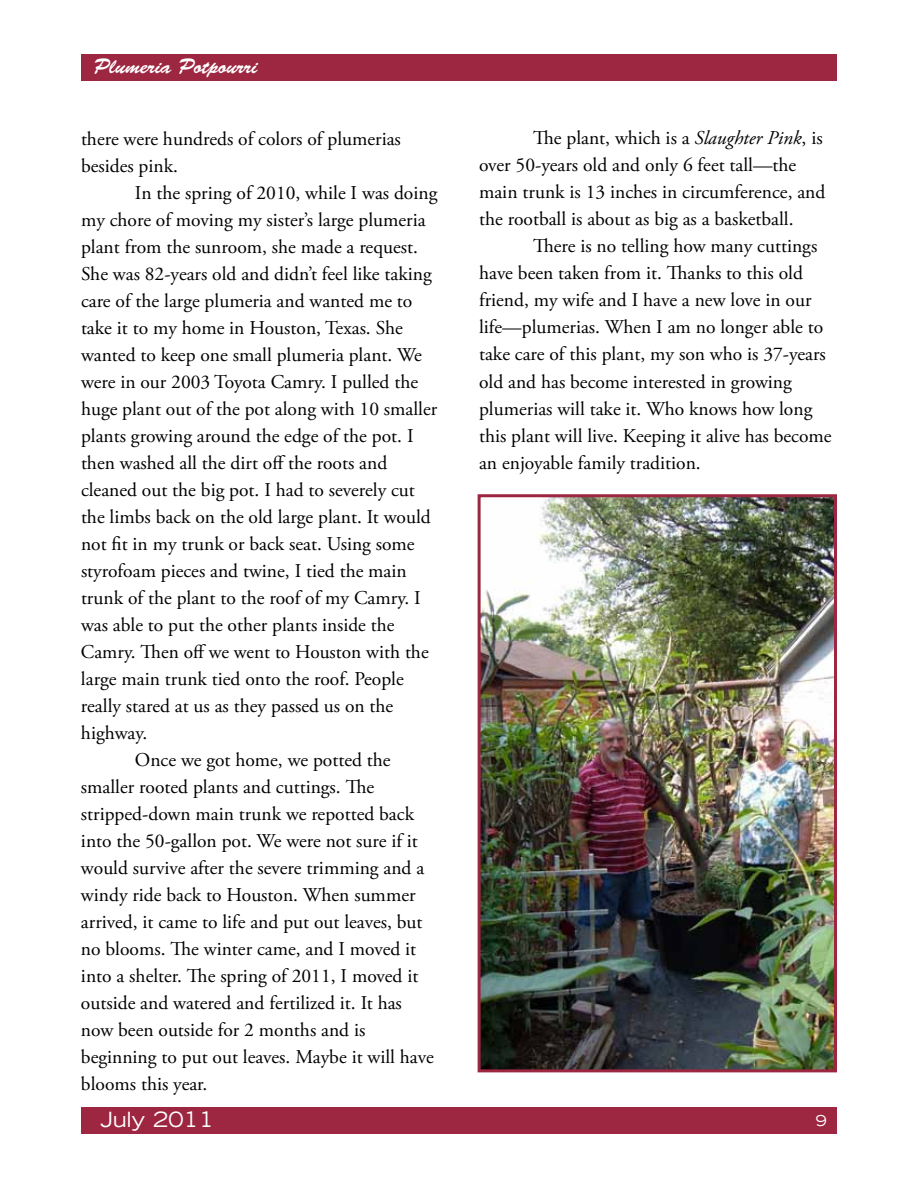
<style>
.page{position:relative;width:918px;height:1188px;background:#fff}
.page>*{position:absolute;margin:0;border:0;box-sizing:border-box;transform-origin:0 0}
.t1{font:21px "Brush Script Std";color:#fff}
.t2{font:expanded 21px "Trade Gothic LT Std";color:#fff}
.t3{font:19.5px/27px "Adobe Garamond Pro";color:#000}
.t4{font:expanded 15px "Trade Gothic LT Std";color:#fff}
.s1{font-style:italic}
</style>
<div class="page">
<div style="left:81px;top:54px;width:756px;height:27px;background:#9d2641"></div>
<div style="left:81px;top:1107px;width:756px;height:27px;background:#9d2641"></div>
<img style="left:482px;top:498px;width:351px;height:570px">
<div style="left:478px;top:494px;width:359px;height:578px;border:3px solid #9d2641"></div>
<p class="t1" style="left:94px;top:54px;width:165px">Plumeria Potpourri</p>
<p class="t3" style="left:81px;top:126px;width:321px">there were hundreds of colors of plumerias besides pink.</p>
<p class="t3" style="left:135px;top:180px;width:304px">In the spring of 2010, while I was doing</p>
<p class="t3" style="left:81px;top:207px;width:346px">my chore of moving my sister’s large plumeria</p>
<p class="t3" style="left:81px;top:234px;width:338px">plant from the sunroom, she made a request.</p>
<p class="t3" style="left:81px;top:261px;width:352px">She was 82-years old and didn’t feel like taking</p>
<p class="t3" style="left:81px;top:288px;width:333px">care of the large plumeria and wanted me to</p>
<p class="t3" style="left:81px;top:315px;width:323px">take it to my home in Houston, Texas. She</p>
<p class="t3" style="left:81px;top:342px;width:342px">wanted to keep one small plumeria plant. We</p>
<p class="t3" style="left:81px;top:369px;width:339px">were in our 2003 Toyota Camry. I pulled the</p>
<p class="t3" style="left:81px;top:396px;width:358px">huge plant out of the pot along with 10 smaller</p>
<p class="t3" style="left:81px;top:423px;width:334px">plants growing around the edge of the pot. I</p>
<p class="t3" style="left:81px;top:450px;width:308px">then washed all the dirt off the roots and</p>
<p class="t3" style="left:81px;top:477px;width:335px">cleaned out the big pot. I had to severely cut</p>
<p class="t3" style="left:81px;top:504px;width:351px">the limbs back on the old large plant. It would</p>
<p class="t3" style="left:81px;top:531px;width:335px">not fit in my trunk or back seat. Using some</p>
<p class="t3" style="left:81px;top:558px;width:327px">styrofoam pieces and twine, I tied the main</p>
<p class="t3" style="left:81px;top:585px;width:341px">trunk of the plant to the roof of my Camry. I</p>
<p class="t3" style="left:81px;top:612px;width:315px">was able to put the other plants inside the</p>
<p class="t3" style="left:81px;top:639px;width:349px">Camry. Then off we went to Houston with the</p>
<p class="t3" style="left:81px;top:666px;width:324px">large main trunk tied onto the roof. People</p>
<p class="t3" style="left:81px;top:693px;width:314px">really stared at us as they passed us on the</p>
<p class="t3" style="left:81px;top:720px;width:68px">highway.</p>
<p class="t3" style="left:135px;top:747px;width:257px">Once we got home, we potted the</p>
<p class="t3" style="left:81px;top:774px;width:295px">smaller rooted plants and cuttings. The</p>
<p class="t3" style="left:81px;top:801px;width:335px">stripped-down main trunk we repotted back</p>
<p class="t3" style="left:81px;top:828px;width:338px">into the 50-gallon pot. We were not sure if it</p>
<p class="t3" style="left:81px;top:855px;width:345px">would survive after the severe trimming and a</p>
<p class="t3" style="left:81px;top:882px;width:336px">windy ride back to Houston. When summer</p>
<p class="t3" style="left:81px;top:909px;width:343px">arrived, it came to life and put out leaves, but</p>
<p class="t3" style="left:81px;top:936px;width:337px">no blooms. The winter came, and I moved it</p>
<p class="t3" style="left:81px;top:963px;width:339px">into a shelter. The spring of 2011, I moved it</p>
<p class="t3" style="left:81px;top:990px;width:322px">outside and watered and fertilized it. It has</p>
<p class="t3" style="left:81px;top:1017px;width:286px">now been outside for 2 months and is</p>
<p class="t3" style="left:81px;top:1044px;width:354px">beginning to put out leaves. Maybe it will have</p>
<p class="t3" style="left:81px;top:1071px;width:128px">blooms this year.</p>
<p class="t3" style="left:479px;top:125px;width:348px;text-indent:54px">The plant, which is a <span class="s1">Slaughter Pink</span>, is over 50-years old and only 6 feet tall—the main trunk is 13 inches in circumference, and the rootball is about as big as a basketball.</p>
<p class="t3" style="left:479px;top:233px;width:354px;text-indent:54px">There is no telling how many cuttings have been taken from it. Thanks to this old friend, my wife and I have a new love in our life—plumerias. When I am no longer able to take care of this plant, my son who is 37-years old and has become interested in growing plumerias will take it. Who knows how long this plant will live. Keeping it alive has become an enjoyable family tradition.</p>
<p class="t2" style="left:100px;top:1106px;width:115px">July 2011</p>
<p class="t4" style="left:816px;top:1111px;width:12px">9</p>
</div>
